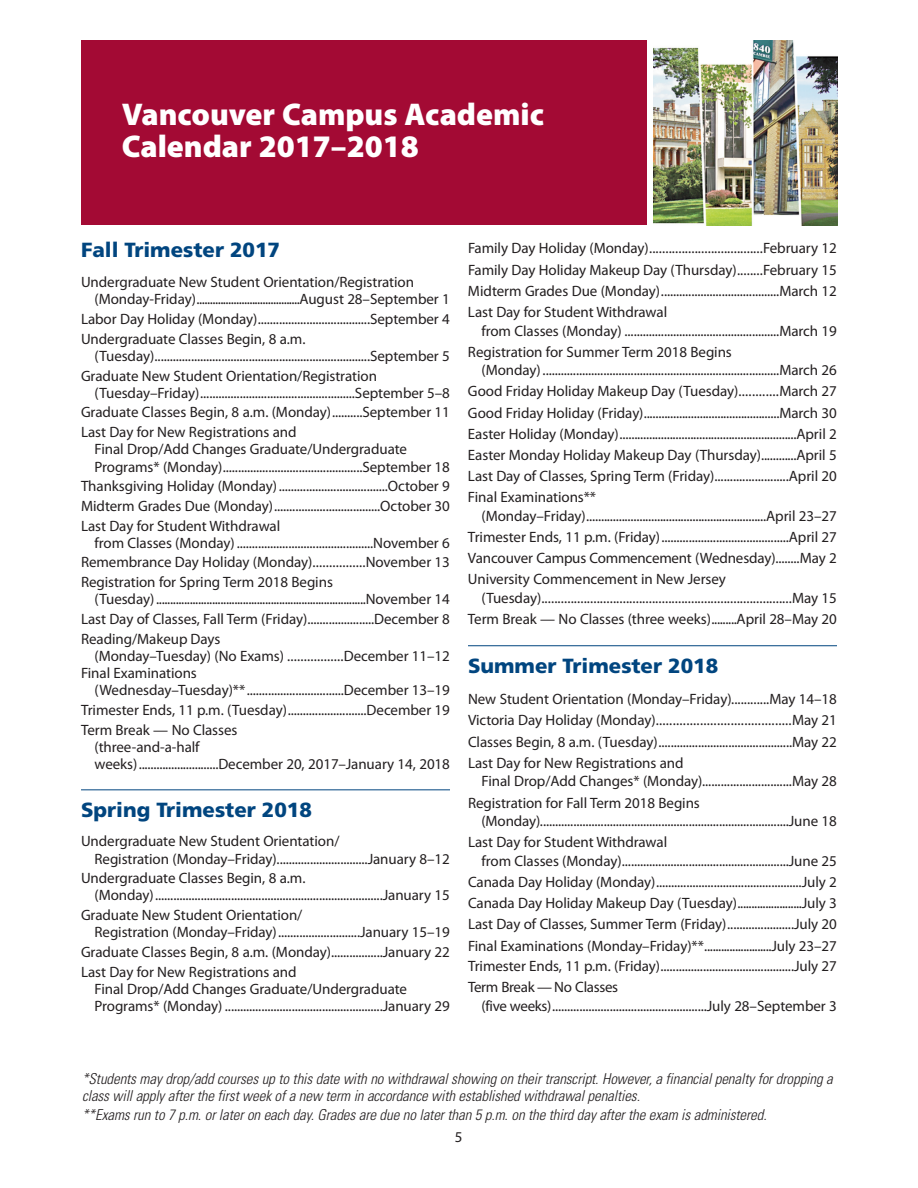
<style>
.page{position:relative;width:918px;height:1188px;background:#fff}
.page>*{position:absolute;margin:0;border:0;box-sizing:border-box;transform-origin:0 0}
.t1{font:900 31.5px/31.5px "Myriad Pro";color:#fff}
.t2{font:900 20.4px "Frutiger";color:#01457f}
.t3{font:15px/21.1px "Myriad Pro";letter-spacing:-.005em;color:#231f20}
.t4{font:italic 300 condensed 15px/16.5px "Univers";letter-spacing:-.005em;color:#231f20}
</style>
<div class="page">
<div style="left:81px;top:40px;width:565px;height:185px;background:#a30a34"></div>
<img style="left:653px;top:40px;width:185px;height:185px">
<hr style="left:81px;top:789px;width:369px;height:1px;background:#01457f">
<hr style="left:468px;top:645px;width:369px;height:1px;background:#01457f">
<h1 class="t1" style="left:122px;top:101px;width:424px">Vancouver Campus Academic<br>Calendar 2017–2018</h1>
<h2 class="t2" style="left:81px;top:242px;width:201px">Fall Trimester 2017</h2>
<p class="t3" style="left:95px;top:275px;width:357px;line-height:17.2px;text-indent:-13px">Undergraduate New Student Orientation/Registration (Monday-Friday).......................................August 28–September 1</p>
<p class="t3" style="left:81px;top:310px;width:370px;line-height:19.6px">Labor Day Holiday (Monday).....................................September 4<br>Undergraduate Classes Begin, 8 a.m.</p>
<p class="t3" style="left:81px;top:347px;width:370px;line-height:19.6px;text-indent:13px">(Tuesday).......................................................................September 5<br>Graduate New Student Orientation/Registration</p>
<p class="t3" style="left:81px;top:384px;width:370px;line-height:19.6px;text-align:justify;text-indent:13px">(Tuesday–Friday)...................................................September 5–8<br>Graduate Classes Begin, 8 a.m. (Monday)..........September 11<br>Last Day for New Registrations and</p>
<p class="t3" style="left:95px;top:442px;width:357px;line-height:17.2px">Final Drop/Add Changes Graduate/Undergraduate<br>Programs* (Monday)..............................................September 18</p>
<p class="t3" style="left:81px;top:478px;width:370px;line-height:19.6px;text-align:justify">Thanksgiving Holiday (Monday)....................................October 9<br>Midterm Grades Due (Monday)...................................October 30<br>Last Day for Student Withdrawal</p>
<p class="t3" style="left:81px;top:534px;width:370px;line-height:19.6px;text-align:justify;text-indent:13px">from Classes (Monday).............................................November 6<br>Remembrance Day Holiday (Monday)................November 13<br>Registration for Spring Term 2018 Begins</p>
<p class="t3" style="left:81px;top:591px;width:370px;line-height:19.6px;text-align:justify;text-indent:13px">(Tuesday)...........................................................................November 14<br>Last Day of Classes, Fall Term (Friday)......................December 8<br>Reading/Makeup Days</p>
<p class="t3" style="left:81px;top:648px;width:370px;line-height:17.2px;text-indent:14px">(Monday–Tuesday) (No Exams) .................December 11–12<br>Final Examinations</p>
<p class="t3" style="left:81px;top:682px;width:370px;line-height:19.6px;text-align:justify;text-indent:13px">(Wednesday–Tuesday)**................................December 13–19<br>Trimester Ends, 11 p.m. (Tuesday)..........................December 19<br>Term Break — No Classes</p>
<p class="t3" style="left:95px;top:739px;width:357px;line-height:17.2px">(three-and-a-half<br>weeks)...........................December 20, 2017–January 14, 2018</p>
<h2 class="t2" style="left:81px;top:801px;width:232px">Spring Trimester 2018</h2>
<p class="t3" style="left:95px;top:834px;width:357px;line-height:17.2px;text-indent:-13px">Undergraduate New Student Orientation/<br>Registration (Monday–Friday)..............................January 8–12</p>
<p class="t3" style="left:95px;top:871px;width:357px;line-height:17.2px;text-indent:-13px">Undergraduate Classes Begin, 8 a.m. (Monday)...........................................................................January 15</p>
<p class="t3" style="left:95px;top:908px;width:357px;line-height:17.2px;text-indent:-13px">Graduate New Student Orientation/<br>Registration (Monday–Friday)...........................January 15–19</p>
<p class="t3" style="left:81px;top:943px;width:370px;line-height:19.6px">Graduate Classes Begin, 8 a.m. (Monday).................January 22<br>Last Day for New Registrations and</p>
<p class="t3" style="left:95px;top:981px;width:357px;line-height:17.2px">Final Drop/Add Changes Graduate/Undergraduate<br>Programs* (Monday) ....................................................January 29</p>
<p class="t3" style="left:468px;top:239px;width:370px;text-align:justify">Family Day Holiday (Monday)...................................February 12<br>Family Day Holiday Makeup Day (Thursday)........February 15<br>Midterm Grades Due (Monday).......................................March 12<br>Last Day for Student Withdrawal</p>
<p class="t3" style="left:468px;top:321px;width:370px;text-indent:14px">from Classes (Monday) ...................................................March 19<br>Registration for Summer Term 2018 Begins</p>
<p class="t3" style="left:468px;top:361px;width:370px;text-align:justify;text-indent:14px">(Monday)..............................................................................March 26<br>Good Friday Holiday Makeup Day (Tuesday)............March 27<br>Good Friday Holiday (Friday)..............................................March 30<br>Easter Holiday (Monday)............................................................April 2<br>Easter Monday Holiday Makeup Day (Thursday)............April 5<br>Last Day of Classes, Spring Term (Friday)........................April 20<br>Final Examinations**</p>
<p class="t3" style="left:468px;top:506px;width:370px;text-align:justify;text-indent:14px">(Monday–Friday).............................................................April 23–27<br>Trimester Ends, 11 p.m. (Friday)..........................................April 27<br>Vancouver Campus Commencement (Wednesday)........May 2<br>University Commencement in New Jersey</p>
<p class="t3" style="left:468px;top:589px;width:370px;text-align:right">(Tuesday).............................................................................May 15<br>Term Break — No Classes (three weeks).........April 28–May 20</p>
<h2 class="t2" style="left:468px;top:658px;width:252px">Summer Trimester 2018</h2>
<p class="t3" style="left:468px;top:690px;width:370px;text-align:justify">New Student Orientation (Monday–Friday)............May 14–18<br>Victoria Day Holiday (Monday)........................................May 21<br>Classes Begin, 8 a.m. (Tuesday)............................................May 22<br>Last Day for New Registrations and</p>
<p class="t3" style="left:468px;top:772px;width:370px;text-indent:13px">Final Drop/Add Changes* (Monday).............................May 28<br>Registration for Fall Term 2018 Begins</p>
<p class="t3" style="left:468px;top:812px;width:370px;text-indent:13px">(Monday)..................................................................................June 18<br>Last Day for Student Withdrawal</p>
<p class="t3" style="left:468px;top:852px;width:370px;text-align:justify;text-indent:14px">from Classes (Monday).......................................................June 25<br>Canada Day Holiday (Monday)................................................July 2<br>Canada Day Holiday Makeup Day (Tuesday).......................July 3<br>Last Day of Classes, Summer Term (Friday)......................July 20<br>Final Examinations (Monday–Friday)**........................July 23–27<br>Trimester Ends, 11 p.m. (Friday)............................................July 27<br>Term Break —No Classes</p>
<p class="t3" style="left:482px;top:997px;width:357px">(five weeks)...................................................July 28–September 3</p>
<p class="t4" style="left:82px;top:1072px;width:752px">*Students may drop/add courses up to this date with no withdrawal showing on their transcript. However, a financial penalty for dropping a class will apply after the first week of a new term in accordance with established withdrawal penalties.</p>
<p class="t4" style="left:82px;top:1108px;width:686px">**Exams run to 7 p.m. or later on each day. Grades are due no later than 5 p.m. on the third day after the exam is administered.</p>
<p class="t3" style="left:455px;top:1128px;width:9px">5</p>
</div>
